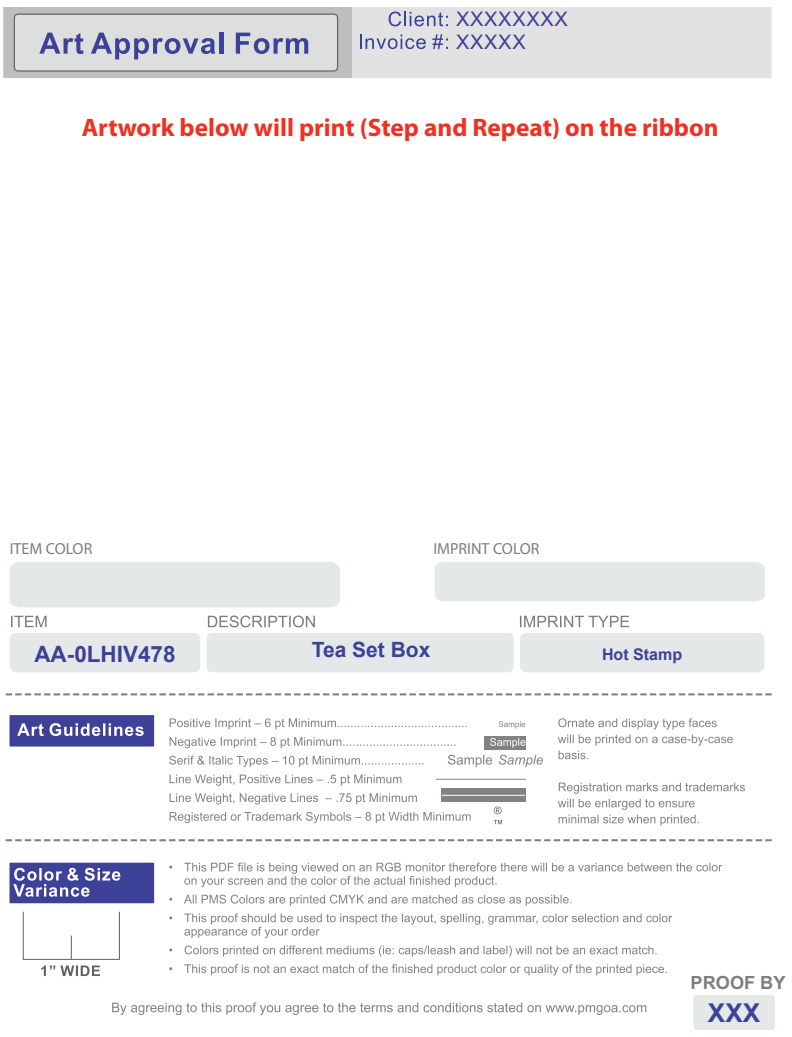
<style>
.page{position:relative;width:792px;height:1037px;background:#fff}
.page>*{position:absolute;margin:0;border:0;box-sizing:border-box;transform-origin:0 0}
.t1{font:700 26.05px "Arial";color:#3e4298}
.t2{font:700 25.3px "Myriad Pro";color:#ef3122}
.t3{font:700 22.5px "Arial";color:#3d4197}
.t4{font:700 21px "Arial";color:#3d4197}
.t5{font:20.05px/22.7px "Arial";letter-spacing:.035em;color:#3d4197}
.t6{font:700 18.15px "Arial";color:#7e7d7f}
.t7{font:16.05px "Myriad Pro";color:#7e7d7c}
.t8{font:700 16.05px "Arial";color:#3d4197}
</style>
<div class="page">
<div style="left:3px;top:7px;width:349px;height:71px;background:#bdbebf"></div>
<div style="left:352px;top:7px;width:420px;height:71px;background:#e2e2e3"></div>
<div style="left:14px;top:14px;width:324px;height:57px;background:#dddede;border-radius:4px"></div>
<div style="left:14px;top:13px;width:324px;height:59px;border:1px solid #6a6c6e;border-radius:4px"></div>
<svg style="left:39px;top:33px;width:44px;height:21px"></svg>
<svg style="left:91px;top:33px;width:124px;height:26px"></svg>
<hr style="left:219px;top:33px;width:4px;height:21px;background:#3d4197">
<svg style="left:236px;top:33px;width:72px;height:21px"></svg>
<svg style="left:389px;top:12px;width:59px;height:14px"></svg>
<svg style="left:360px;top:34px;width:66px;height:15px"></svg>
<svg style="left:432px;top:34px;width:16px;height:15px"></svg>
<div style="left:485px;top:735px;width:41px;height:14px;background:#818282"></div>
<div style="left:441px;top:788px;width:85px;height:13px;background:#818282"></div>
<svg style="left:112px;top:1002px;width:534px;height:12px"></svg>
<svg style="left:170px;top:718px;width:297px;height:11px"></svg>
<svg style="left:170px;top:737px;width:285px;height:11px"></svg>
<svg style="left:169px;top:755px;width:255px;height:11px"></svg>
<svg style="left:170px;top:774px;width:232px;height:11px"></svg>
<svg style="left:170px;top:793px;width:247px;height:11px"></svg>
<svg style="left:170px;top:811px;width:301px;height:11px"></svg>
<svg style="left:499px;top:721px;width:26px;height:7px"></svg>
<svg style="left:490px;top:738px;width:36px;height:9px"></svg>
<svg style="left:448px;top:754px;width:44px;height:12px"></svg>
<svg style="left:499px;top:754px;width:44px;height:12px"></svg>
<svg style="left:169px;top:862px;width:553px;height:24px"></svg>
<svg style="left:169px;top:894px;width:402px;height:11px"></svg>
<svg style="left:169px;top:913px;width:503px;height:24px"></svg>
<svg style="left:169px;top:945px;width:488px;height:11px"></svg>
<svg style="left:169px;top:964px;width:498px;height:11px"></svg>
<svg style="left:558px;top:718px;width:175px;height:41px"></svg>
<svg style="left:558px;top:782px;width:187px;height:43px"></svg>
<div style="left:10px;top:714px;width:144px;height:32px;background:#3d4197"></div>
<div style="left:10px;top:862px;width:144px;height:40px;background:#3d4197"></div>
<svg style="left:17px;top:723px;width:127px;height:12px"></svg>
<svg style="left:13px;top:867px;width:107px;height:29px"></svg>
<svg style="left:41px;top:965px;width:59px;height:10px"></svg>
<div style="left:10px;top:632px;width:190px;height:40px;background:#e5e8e8;border-radius:6px"></div>
<div style="left:10px;top:562px;width:330px;height:45px;background:#e5e8e8"></div>
<div style="left:435px;top:562px;width:330px;height:39px;background:#e5e8e8"></div>
<svg style="left:11px;top:615px;width:36px;height:12px"></svg>
<svg style="left:520px;top:615px;width:109px;height:12px"></svg>
<svg style="left:207px;top:615px;width:307px;height:57px"></svg>
<svg style="left:5px;top:693px;width:767px;height:2px"></svg>
<svg style="left:5px;top:839px;width:767px;height:1px"></svg>
<hr style="left:436px;top:778px;width:90px;height:1px;background:#818282">
<hr style="left:442px;top:794px;width:83px;height:1px;background:#fff">
<svg style="left:23px;top:911px;width:97px;height:48px"></svg>
<svg style="left:494px;top:806px;width:8px;height:17px"></svg>
<div style="left:520px;top:632px;width:244px;height:40px;background:#e5e8e8;border-radius:6px"></div>
<div style="left:693px;top:995px;width:82px;height:34px;background:#e5e8e8"></div>
<p class="t5" style="left:456px;top:8px;width:113px">XXXXXXXX<br>XXXXX</p>
<p class="t2" style="left:82px;top:111px;width:638px">Artwork below will print (Step and Repeat) on the ribbon</p>
<p class="t7" style="left:10px;top:538px;width:84px">ITEM COLOR</p>
<p class="t7" style="left:433px;top:538px;width:108px">IMPRINT COLOR</p>
<p class="t3" style="left:34px;top:637px;width:143px">AA-0LHIV478</p>
<p class="t4" style="left:312px;top:634px;width:120px">Tea Set Box</p>
<p class="t8" style="left:602px;top:643px;width:82px">Hot Stamp</p>
<p class="t6" style="left:691px;top:971px;width:96px">PROOF BY</p>
<p class="t1" style="left:708px;top:996px;width:54px">XXX</p>
</div>
